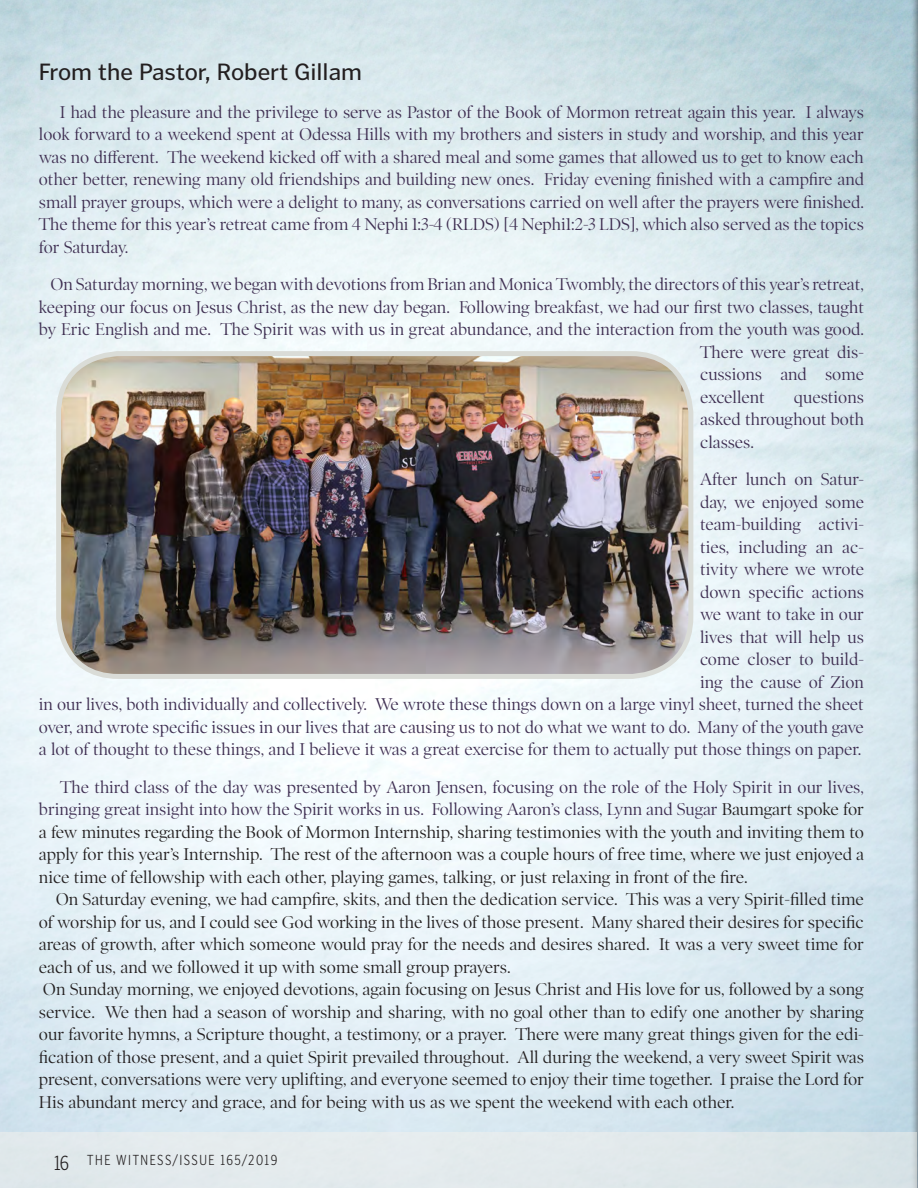
<style>
.page{position:relative;width:918px;height:1188px;background:#fff}
.page>*{position:absolute;margin:0;border:0;box-sizing:border-box;transform-origin:0 0}
.Winter_Retreat_text{font:24px "Poynter Gothic Text";color:#231f20}
.t1{font:300 21px "Poynter Gothic Text Cond";color:#231f20}
.Winter_Retreat_text-2{font:17.25px/22.5px "Poynter OS Disp";color:#3e2e51;text-align:justify}
.Marlin_Text{font:17.25px/22.5px "Poynter OS Disp";color:#231f20;text-align:justify}
.t2{font:300 15px "Poynter Gothic Text Cond";letter-spacing:.1em;color:#231f20}
.s1{color:#3e2e51}
</style>
<div class="page">
<div style="left:910px;top:0;width:8px;height:1188px;background:#231f20;opacity:.75"></div>
<img style="left:59px;top:354px;width:632px;height:322px">
<div style="left:56px;top:351px;width:637px;height:328px;border:5px solid #dadcd7;border-radius:60px"></div>
<div style="left:0;top:1132px;width:917px;height:56px;background:#e2e9ec"></div>
<p class="Winter_Retreat_text" style="left:39px;top:59px;width:325px">From the Pastor, Robert Gillam</p>
<p class="Winter_Retreat_text-2" style="left:39px;top:101px;width:827px;text-indent:21px">I had the pleasure and the privilege to serve as Pastor of the Book of Mormon retreat again this year. I always look forward to a weekend spent at Odessa Hills with my brothers and sisters in study and worship, and this year was no different. The weekend kicked off with a shared meal and some games that allowed us to get to know each other better, renewing many old friendships and building new ones. Friday evening finished with a campfire and small prayer groups, which were a delight to many, as conversations carried on well after the prayers were finished.<br>The theme for this year’s retreat came from 4 Nephi 1:3-4 (RLDS) [4 Nephi1:2-3 LDS], which also served as the topics for Saturday.</p>
<p class="Winter_Retreat_text-2" style="left:51px;top:273px;width:815px">On Saturday morning, we began with devotions from Brian and Monica Twombly, the directors of this year’s retreat,</p>
<p class="Winter_Retreat_text-2" style="left:39px;top:296px;width:827px">keeping our focus on Jesus Christ, as the new day began. Following breakfast, we had our first two classes, taught</p>
<p class="Winter_Retreat_text-2" style="left:39px;top:318px;width:827px">by Eric English and me. The Spirit was with us in great abundance, and the interaction from the youth was good.</p>
<p class="Winter_Retreat_text-2" style="left:700px;top:341px;width:165px">There were great dis-</p>
<p class="Winter_Retreat_text-2" style="left:700px;top:363px;width:165px">cussions and some</p>
<p class="Winter_Retreat_text-2" style="left:700px;top:386px;width:66px">excellent</p>
<p class="Winter_Retreat_text-2" style="left:700px;top:386px;width:165px;text-indent:94px">questions asked throughout both classes.</p>
<p class="Winter_Retreat_text-2" style="left:39px;top:468px;width:827px;text-align:right">After lunch on Satur-<br>day, we enjoyed some<br>team-building activi-<br>ties, including an ac-<br>tivity where we wrote<br>down specific actions<br>we want to take in our<br>lives that will help us<br>come closer to build-<br>ing the cause of Zion<br>in our lives, both individually and collectively. We wrote these things down on a large vinyl sheet, turned the sheet over, and wrote specific issues in our lives that are causing us to not do what we want to do. Many of the youth gave a lot of thought to these things, and I believe it was a great exercise for them to actually put those things on paper.</p>
<p class="Marlin_Text" style="left:39px;top:776px;width:827px;text-indent:21px"><span class="s1">The third class of the day was presented by Aaron Jensen, focusing on the role of the Holy Spirit in our lives, bringing great insight into how the Spirit works in us. Following Aaron’s class, Lynn and Sugar</span> Baumgart spoke for a few minutes regarding the Book of Mormon Internship, sharing testimonies with the youth and inviting them to apply for this year’s Internship. The rest of the afternoon was a couple hours of free time, where we just enjoyed a nice time of fellowship with each other, playing games, talking, or just relaxing in front of the fire.</p>
<p class="Marlin_Text" style="left:39px;top:888px;width:827px;text-indent:17px">On Saturday evening, we had campfire, skits, and then the dedication service. This was a very Spirit-filled time of worship for us, and I could see God working in the lives of those present. Many shared their desires for specific areas of growth, after which someone would pray for the needs and desires shared. It was a very sweet time for each of us, and we followed it up with some small group prayers.</p>
<p class="Marlin_Text" style="left:39px;top:978px;width:827px">On Sunday morning, we enjoyed devotions, again focusing on Jesus Christ and His love for us, followed by a song service. We then had a season of worship and sharing, with no goal other than to edify one another by sharing our favorite hymns, a Scripture thought, a testimony, or a prayer. There were many great things given for the edi&shy;fication of those present, and a quiet Spirit prevailed throughout. All during the weekend, a very sweet Spirit was present, conversations were very uplifting, and everyone seemed to enjoy their time together. I praise the Lord for His abundant mercy and grace, and for being with us as we spent the weekend with each other.</p>
<p class="t1" style="left:54px;top:1152px;width:17px">16</p>
<p class="t2" style="left:87px;top:1152px;width:192px">THE WITNESS/ISSUE 165/2019</p>
</div>
